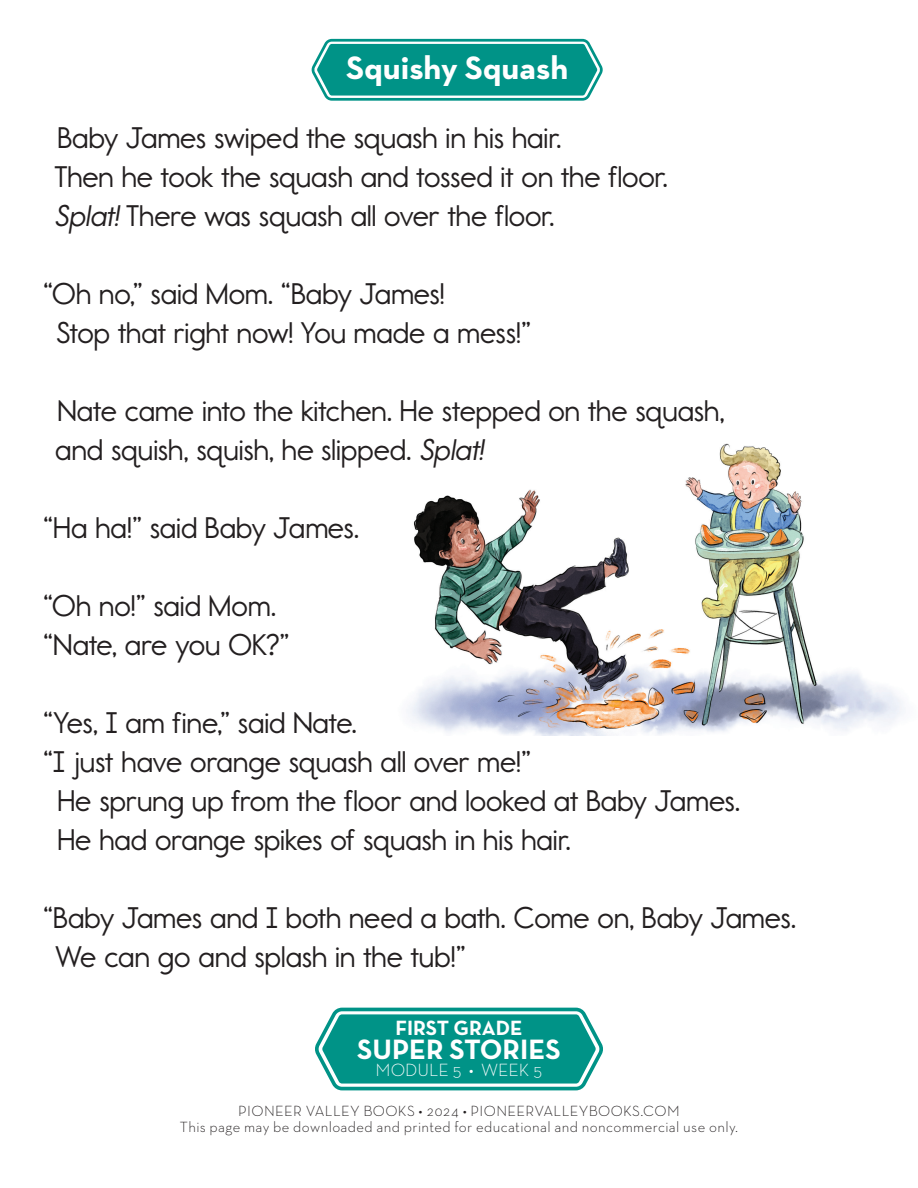
<style>
.page{position:relative;width:918px;height:1188px;background:#fff}
.page>*{position:absolute;margin:0;border:0;box-sizing:border-box;transform-origin:0 0}
.t1{font:700 33px "Neutra Text TF";color:#fff}
.t2{font:30px/39px "Report School Rg";color:#231f20}
.t3{font:700 28.5px "Neutra Text TF";color:#fff}
.t4{font:700 21px "Neutra Text TF";color:#fff}
.t5{font:300 18px "Neutra Text TF";color:#fff}
.t6{font:300 15px "Neutra Text TF";letter-spacing:.025em;color:#231f20}
.s1{font-style:italic}
</style>
<div class="page">
<svg style="left:315px;top:1008px;width:288px;height:82px;background:#26a399"></svg>
<svg style="left:311px;top:39px;width:292px;height:62px;background:#24a298"></svg>
<img style="left:407px;top:443px;width:498px;height:292px">
<p class="t1" style="left:346px;top:48px;width:224px">Squishy Squash</p>
<p class="t2" style="left:58px;top:119px;width:505px">Baby James swiped the squash in his hair.</p>
<p class="t2" style="left:54px;top:158px;width:615px">Then he took the squash and tossed it on the floor.</p>
<p class="t2" style="left:55px;top:197px;width:501px"><span class="s1">Splat!</span> There was squash all over the floor.</p>
<p class="t2" style="left:43px;top:275px;width:402px">“Oh no,” said Mom. “Baby James!</p>
<p class="t2" style="left:56px;top:314px;width:476px">Stop that right now! You made a mess!”</p>
<p class="t2" style="left:58px;top:392px;width:668px">Nate came into the kitchen. He stepped on the squash,</p>
<p class="t2" style="left:55px;top:431px;width:429px">and squish, squish, he slipped. <span class="s1">Splat!</span></p>
<p class="t2" style="left:43px;top:509px;width:317px">“Ha ha!” said Baby James.</p>
<p class="t2" style="left:43px;top:587px;width:247px">“Oh no!” said Mom. “Nate, are you OK?”</p>
<p class="t2" style="left:43px;top:704px;width:315px">“Yes, I am fine,” said Nate.</p>
<p class="t2" style="left:43px;top:743px;width:489px">“I just have orange squash all over me!”</p>
<p class="t2" style="left:58px;top:782px;width:684px">He sprung up from the floor and looked at Baby James.<br>He had orange spikes of squash in his hair.</p>
<p class="t2" style="left:55px;top:899px;width:742px;text-indent:-12px">“Baby James and I both need a bath. Come on, Baby James.<br>We can go and splash in the tub!”</p>
<p class="t4" style="left:395px;top:1015px;width:129px">FIRST GRADE</p>
<p class="t3" style="left:357px;top:1032px;width:205px">SUPER STORIES</p>
<p class="t5" style="left:376px;top:1059px;width:168px">MODULE 5 • WEEK 5</p>
<p class="t6" style="left:238px;top:1101px;width:443px">PIONEER VALLEY BOOKS • 2024 • PIONEERVALLEYBOOKS.COM</p>
<p class="t6" style="left:180px;top:1118px;width:560px">This page may be downloaded and printed for educational and noncommercial use only.</p>
</div>
